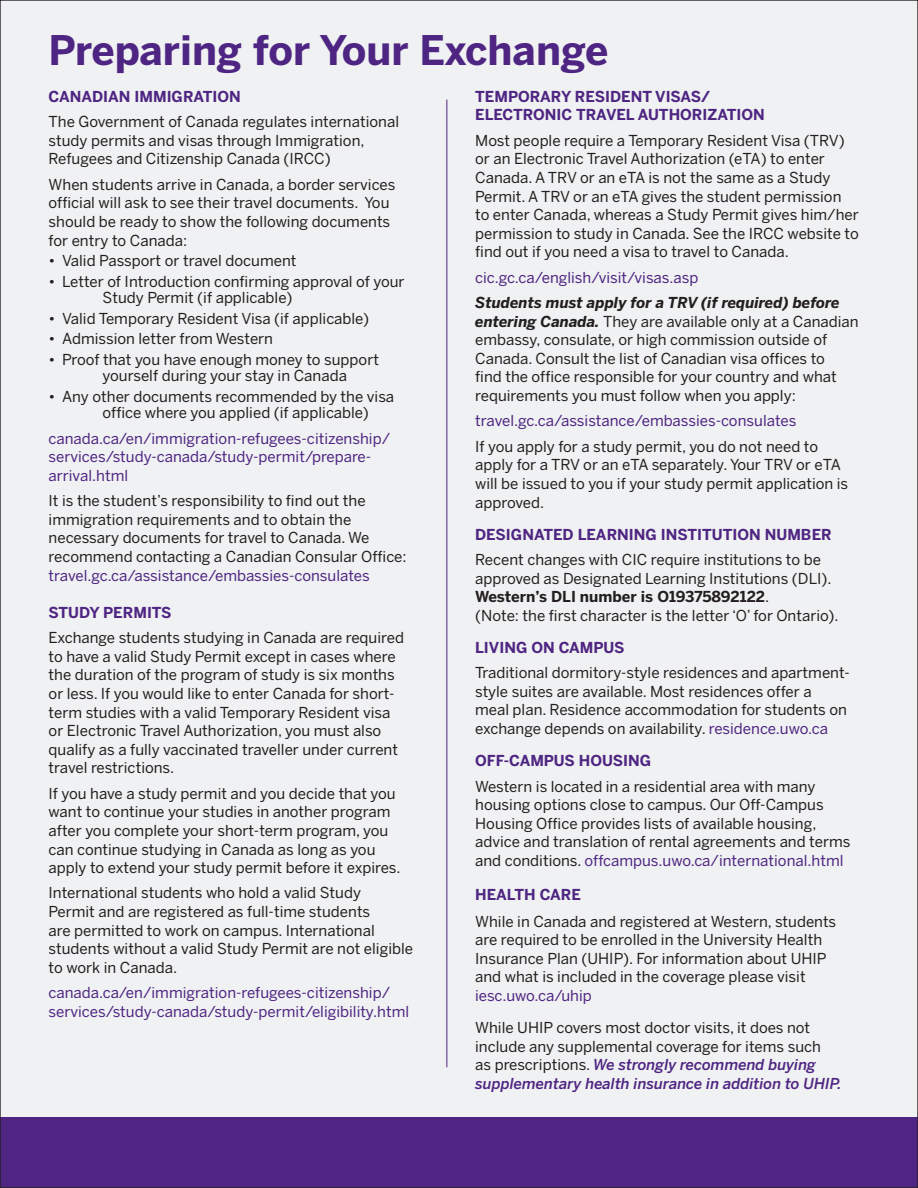
<style>
.page{position:relative;width:918px;height:1188px;background:#fff}
.page>*{position:absolute;margin:0;border:0;box-sizing:border-box;transform-origin:0 0}
.Deckhead__white{font:700 40.5px "Benton Sans";color:#4e2582}
.Deckhead__white-2{font:15px/18.6px "Benton Sans";color:#231f20}
.t1{font:15px/18.6px "Benton Sans";color:#4e2582}
.Deckhead__white-3{font:700 15px/18.6px "Benton Sans";color:#4e2582}
.s1{font-weight:700;font-style:italic}
.s2{font-weight:700}
.s3{color:#4e2582}
.s4{font-weight:500;font-style:italic;color:#4e2582}
</style>
<div class="page">
<div style="left:0;top:0;width:918px;height:1118px;background:#f0f1f2"></div>
<div style="left:0;top:1118px;width:918px;height:70px;background:#4e2582"></div>
<hr style="left:446px;top:100px;width:1px;height:967px;background:#4e2582">
<p class="Deckhead__white" style="left:49px;top:26px;width:561px">Preparing for Your Exchange</p>
<p class="Deckhead__white-3" style="left:49px;top:87px;width:194px">CANADIAN IMMIGRATION</p>
<p class="Deckhead__white-2" style="left:49px;top:112px;width:352px">The Government of Canada regulates international study permits and visas through Immigration,<br>Refugees and Citizenship Canada (IRCC)</p>
<p class="Deckhead__white-2" style="left:49px;top:175px;width:348px">When students arrive in Canada, a border services official will ask to see their travel documents. You should be ready to show the following documents for entry to Canada:</p>
<p class="Deckhead__white-2" style="left:49px;top:251px;width:249px">• Valid Passport or travel document</p>
<p class="Deckhead__white-2" style="left:103px;top:273px;width:304px;line-height:16.5px;text-indent:-54px">• Letter of Introduction confirming approval of your<br>Study Permit (if applicable)</p>
<p class="Deckhead__white-2" style="left:49px;top:309px;width:322px">• Valid Temporary Resident Visa (if applicable)</p>
<p class="Deckhead__white-2" style="left:49px;top:329px;width:226px">• Admission letter from Western</p>
<p class="Deckhead__white-2" style="left:103px;top:351px;width:278px;line-height:16.5px;text-indent:-54px">• Proof that you have enough money to support yourself during your stay in Canada</p>
<p class="Deckhead__white-2" style="left:103px;top:388px;width:293px;line-height:16.5px;text-indent:-54px">• Any other documents recommended by the visa office where you applied (if applicable)</p>
<p class="t1" style="left:49px;top:429px;width:343px">canada.ca/en/immigration-refugees-citizenship/ services/study-canada/study-permit/prepare&shy;arrival.html</p>
<p class="Deckhead__white-2" style="left:49px;top:491px;width:360px">It is the student’s responsibility to find out the immigration requirements and to obtain the necessary documents for travel to Canada. We recommend contacting a Canadian Consular Office:</p>
<p class="t1" style="left:49px;top:566px;width:323px">travel.gc.ca/assistance/embassies-consulates</p>
<p class="Deckhead__white-3" style="left:49px;top:603px;width:125px">STUDY PERMITS</p>
<p class="Deckhead__white-2" style="left:49px;top:628px;width:357px">Exchange students studying in Canada are required to have a valid Study Permit except in cases where the duration of the program of study is six months or less. If you would like to enter Canada for short&shy;term studies with a valid Temporary Resident visa or Electronic Travel Authorization, you must also qualify as a fully vaccinated traveller under current travel restrictions.</p>
<p class="Deckhead__white-2" style="left:49px;top:784px;width:353px">If you have a study permit and you decide that you want to continue your studies in another program after you complete your short-term program, you can continue studying in Canada as long as you apply to extend your study permit before it expires.</p>
<p class="Deckhead__white-2" style="left:49px;top:884px;width:366px">International students who hold a valid Study<br>Permit and are registered as full-time students<br>are permitted to work on campus. International students without a valid Study Permit are not eligible to work in Canada.</p>
<p class="t1" style="left:49px;top:983px;width:362px">canada.ca/en/immigration-refugees-citizenship/ services/study-canada/study-permit/eligibility.html</p>
<p class="Deckhead__white-3" style="left:475px;top:87px;width:291px">TEMPORARY RESIDENT VISAS/<br>ELECTRONIC TRAVEL AUTHORIZATION</p>
<p class="Deckhead__white-2" style="left:475px;top:131px;width:385px">Most people require a Temporary Resident Visa (TRV) or an Electronic Travel Authorization (eTA) to enter Canada. A TRV or an eTA is not the same as a Study Permit. A TRV or an eTA gives the student permission to enter Canada, whereas a Study Permit gives him/her permission to study in Canada. See the IRCC website to find out if you need a visa to travel to Canada.</p>
<p class="t1" style="left:475px;top:268px;width:225px">cic.gc.ca/english/visit/visas.asp</p>
<p class="Deckhead__white-2" style="left:475px;top:293px;width:385px"><span class="s1">Students must apply for a TRV (if required) before entering Canada.</span> They are available only at a Canadian embassy, consulate, or high commission outside of Canada. Consult the list of Canadian visa offices to<br>find the office responsible for your country and what requirements you must follow when you apply:</p>
<p class="t1" style="left:475px;top:411px;width:323px">travel.gc.ca/assistance/embassies-consulates</p>
<p class="Deckhead__white-2" style="left:475px;top:437px;width:375px">If you apply for a study permit, you do not need to apply for a TRV or an eTA separately. Your TRV or eTA will be issued to you if your study permit application is approved.</p>
<p class="Deckhead__white-3" style="left:475px;top:525px;width:358px">DESIGNATED LEARNING INSTITUTION NUMBER</p>
<p class="Deckhead__white-2" style="left:475px;top:550px;width:365px">Recent changes with CIC require institutions to be approved as Designated Learning Institutions (DLI).<br><span class="s2">Western’s DLI number is O19375892122</span>.<br>(Note: the first character is the letter ‘O’ for Ontario).</p>
<p class="Deckhead__white-3" style="left:475px;top:638px;width:151px">LIVING ON CAMPUS</p>
<p class="Deckhead__white-2" style="left:475px;top:663px;width:376px">Traditional dormitory-style residences and apartment&shy;style suites are available. Most residences offer a<br>meal plan. Residence accommodation for students on exchange depends on availability. <span class="s3">residence.uwo.ca</span></p>
<p class="Deckhead__white-3" style="left:475px;top:751px;width:177px">OFF-CAMPUS HOUSING</p>
<p class="Deckhead__white-2" style="left:475px;top:777px;width:377px">Western is located in a residential area with many housing options close to campus. Our Off-Campus Housing Office provides lists of available housing, advice and translation of rental agreements and terms and conditions. <span class="s3">offcampus.uwo.ca/international.html</span></p>
<p class="Deckhead__white-3" style="left:475px;top:885px;width:107px">HEALTH CARE</p>
<p class="Deckhead__white-2" style="left:475px;top:912px;width:363px">While in Canada and registered at Western, students are required to be enrolled in the University Health Insurance Plan (UHIP). For information about UHIP and what is included in the coverage please visit <span class="s3">iesc.uwo.ca/uhip</span></p>
<p class="Deckhead__white-2" style="left:475px;top:1018px;width:368px">While UHIP covers most doctor visits, it does not include any supplemental coverage for items such<br>as prescriptions. <span class="s4">We strongly recommend buying supplementary health insurance in addition to UHIP.</span></p>
</div>
